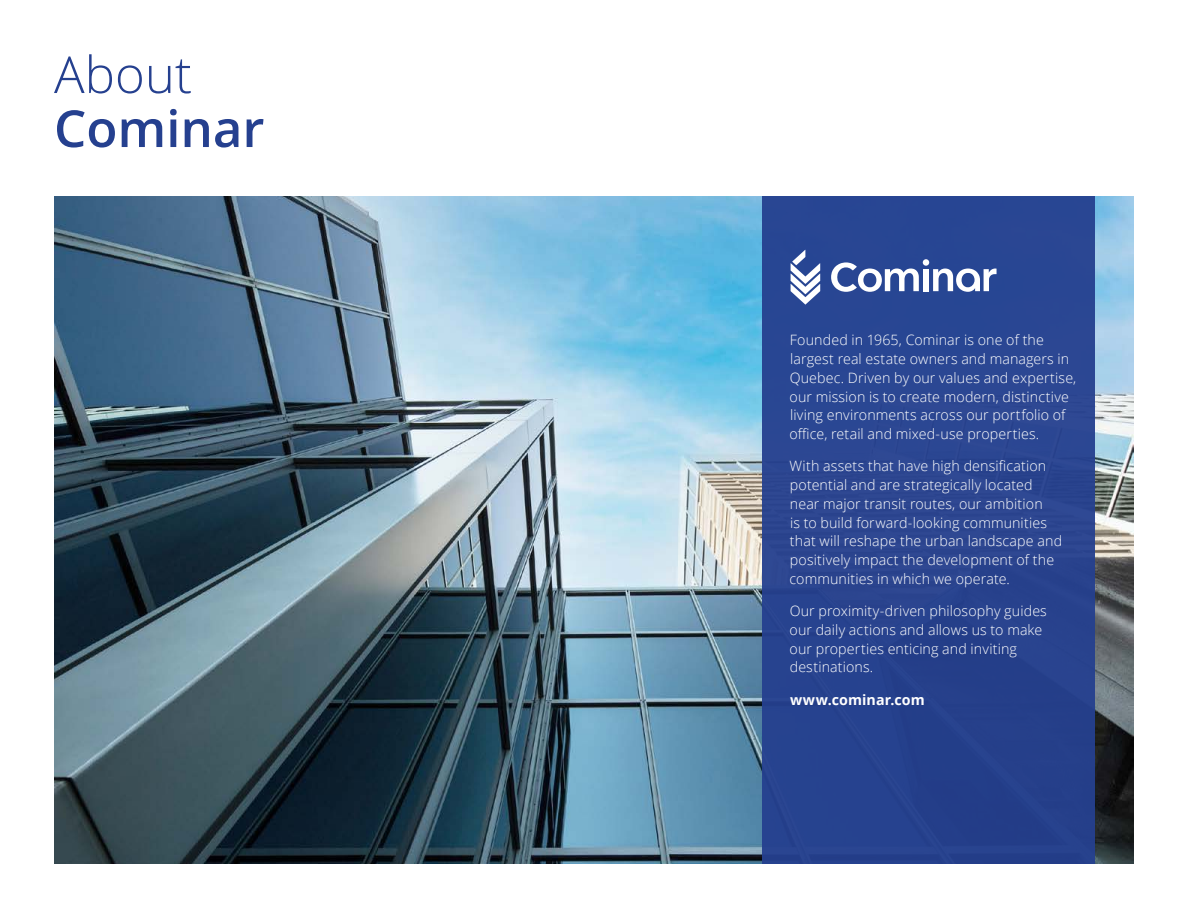
<style>
.page{position:relative;width:1188px;height:918px;background:#fff}
.page>*{position:absolute;margin:0;border:0;box-sizing:border-box;transform-origin:0 0}
.t1{font:600 51px "Open Sans";color:#25408f}
.t2{font:300 51px "Open Sans";color:#25408f}
.t3{font:300 14.25px/18.8px "Open Sans";letter-spacing:.01em;color:#fff}
.t4{font:700 14.25px "Open Sans";letter-spacing:.005em;color:#fff}
</style>
<div class="page">
<img style="left:54px;top:197px;width:1080px;height:667px">
<div style="left:762px;top:197px;width:333px;height:667px;background:#25408f"></div>
<svg style="left:791px;top:250px;width:29px;height:55px"></svg>
<div style="left:923px;top:259px;width:6px;height:7px;background:#fff;border-radius:50%"></div>
<div style="left:923px;top:269px;width:6px;height:22px;background:#fff"></div>
<svg style="left:831px;top:262px;width:88px;height:30px"></svg>
<svg style="left:933px;top:269px;width:63px;height:23px"></svg>
<h1 class="t2" style="left:54px;top:40px;width:140px">About</h1>
<h1 class="t1" style="left:54px;top:94px;width:212px">Cominar</h1>
<p class="t3" style="left:790px;top:331px;width:288px">Founded in 1965, Cominar is one of the largest real estate owners and managers in Quebec. Driven by our values and expertise, our mission is to create modern, distinctive living environments across our portfolio of office, retail and mixed-use properties.</p>
<p class="t3" style="left:790px;top:457px;width:274px">With assets that have high densification potential and are strategically located near major transit routes, our ambition<br>is to build forward-looking communities that will reshape the urban landscape and positively impact the development of the communities in which we operate.</p>
<p class="t3" style="left:790px;top:601px;width:259px">Our proximity-driven philosophy guides our daily actions and allows us to make our properties enticing and inviting destinations.</p>
<p class="t4" style="left:790px;top:689px;width:136px">www.cominar.com</p>
</div>
